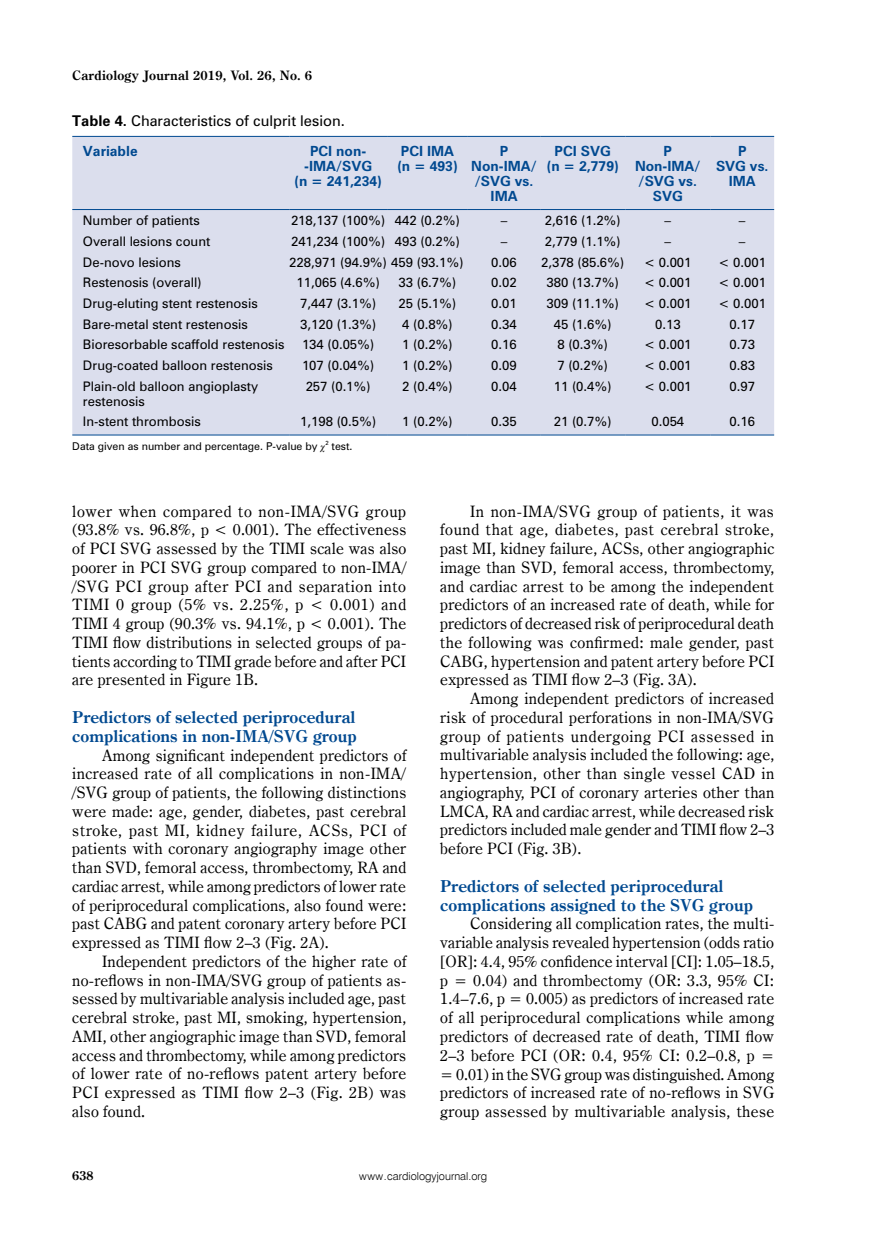
<style>
.page{position:relative;width:872px;height:1234px;background:#fff}
.page>*{position:absolute;margin:0;border:0;box-sizing:border-box;transform-origin:0 0}
.t1{font:700 16.5px/18.8px "Century Oldst EU";color:#004990}
.t2{font:15.75px/18.8px "Century Oldst EU";letter-spacing:.015em;color:#000;text-align:justify}
.t3{font:13.5px "Zurich PL";color:#000}
.t4{font:700 13.05px "Century Oldst EU";letter-spacing:.015em;color:#000}
.t5{font:700 12.75px/15px "Zurich PL";color:#004990;text-align:center}
.t6{font:700 12.75px "Century Oldst EU";color:#000}
.t7{font:12px/15px "Zurich PL";color:#000}
.t8{font:10.95px "Swis 721 Lt EU";color:#000}
.t9{font:9.75px "Zurich PL";color:#000}
.s1{font-weight:700}
</style>
<div class="page">
<div style="left:72px;top:137px;width:702px;height:297px;background:#dbdeed"></div>
<hr style="left:72px;top:434px;width:217px;height:1px;background:#004990">
<hr style="left:289px;top:434px;width:98px;height:1px;background:#004990">
<hr style="left:387px;top:434px;width:81px;height:1px;background:#004990">
<hr style="left:468px;top:434px;width:72px;height:1px;background:#004990">
<hr style="left:540px;top:434px;width:85px;height:1px;background:#004990">
<hr style="left:625px;top:434px;width:85px;height:1px;background:#004990">
<hr style="left:710px;top:434px;width:64px;height:1px;background:#004990">
<hr style="left:72px;top:136px;width:217px;height:1px;background:#004990">
<hr style="left:289px;top:136px;width:98px;height:1px;background:#004990">
<hr style="left:387px;top:136px;width:81px;height:1px;background:#004990">
<hr style="left:468px;top:136px;width:72px;height:1px;background:#004990">
<hr style="left:540px;top:136px;width:85px;height:1px;background:#004990">
<hr style="left:625px;top:136px;width:85px;height:1px;background:#004990">
<hr style="left:710px;top:136px;width:64px;height:1px;background:#004990">
<hr style="left:72px;top:209px;width:217px;height:1px;background:#004990">
<hr style="left:289px;top:209px;width:98px;height:1px;background:#004990">
<hr style="left:387px;top:209px;width:81px;height:1px;background:#004990">
<hr style="left:468px;top:209px;width:72px;height:1px;background:#004990">
<hr style="left:540px;top:209px;width:85px;height:1px;background:#004990">
<hr style="left:625px;top:209px;width:85px;height:1px;background:#004990">
<hr style="left:710px;top:209px;width:64px;height:1px;background:#004990">
<p class="t4" style="left:72px;top:67px;width:241px">Cardiology Journal 2019, Vol. 26, No. 6</p>
<p class="t3" style="left:72px;top:111px;width:274px"><span class="s1">Table 4.</span> Characteristics of culprit lesion.</p>
<p class="t5" style="left:83px;top:143px;width:56px">Variable</p>
<p class="t5" style="left:294px;top:143px;width:89px">PCI non--IMA/SVG<br>(n = 241,234)</p>
<p class="t5" style="left:397px;top:143px;width:62px;text-align:left">PCI IMA (n = 493)</p>
<p class="t5" style="left:471px;top:143px;width:67px">P<br>Non-IMA/ /SVG vs.<br>IMA</p>
<p class="t5" style="left:547px;top:143px;width:73px">PCI SVG (n = 2,779)</p>
<p class="t5" style="left:635px;top:143px;width:67px">P<br>Non-IMA/ /SVG vs.<br>SVG</p>
<p class="t5" style="left:716px;top:143px;width:54px">P<br>SVG vs.<br>IMA</p>
<p class="t7" style="left:83px;top:213px;width:118px">Number of patients</p>
<p class="t7" style="left:291px;top:213px;width:170px">218,137 (100%) 442 (0.2%)</p>
<p class="t7" style="left:501px;top:213px;width:8px">–</p>
<p class="t7" style="left:545px;top:213px;width:77px">2,616 (1.2%)</p>
<p class="t7" style="left:664px;top:213px;width:8px">–</p>
<p class="t7" style="left:739px;top:213px;width:8px">–</p>
<p class="t7" style="left:83px;top:233px;width:129px">Overall lesions count</p>
<p class="t7" style="left:291px;top:233px;width:170px">241,234 (100%) 493 (0.2%)</p>
<p class="t7" style="left:501px;top:233px;width:8px">–</p>
<p class="t7" style="left:545px;top:233px;width:77px">2,779 (1.1%)</p>
<p class="t7" style="left:664px;top:233px;width:8px">–</p>
<p class="t7" style="left:739px;top:233px;width:8px">–</p>
<p class="t7" style="left:83px;top:254px;width:100px">De-novo lesions</p>
<p class="t7" style="left:289px;top:254px;width:176px">228,971 (94.9%) 459 (93.1%)</p>
<p class="t7" style="left:491px;top:254px;width:27px">0.06</p>
<p class="t7" style="left:541px;top:254px;width:85px">2,378 (85.6%)</p>
<p class="t7" style="left:644px;top:254px;width:49px">&lt; 0.001</p>
<p class="t7" style="left:718px;top:254px;width:49px">&lt; 0.001</p>
<p class="t7" style="left:83px;top:275px;width:120px">Restenosis (overall)</p>
<p class="t7" style="left:296px;top:275px;width:85px">11,065 (4.6%)</p>
<p class="t7" style="left:398px;top:275px;width:59px">33 (6.7%)</p>
<p class="t7" style="left:491px;top:275px;width:27px">0.02</p>
<p class="t7" style="left:546px;top:275px;width:74px">380 (13.7%)</p>
<p class="t7" style="left:644px;top:275px;width:49px">&lt; 0.001</p>
<p class="t7" style="left:718px;top:275px;width:49px">&lt; 0.001</p>
<p class="t7" style="left:83px;top:295px;width:176px">Drug-eluting stent restenosis</p>
<p class="t7" style="left:300px;top:295px;width:77px">7,447 (3.1%)</p>
<p class="t7" style="left:398px;top:295px;width:59px">25 (5.1%)</p>
<p class="t7" style="left:491px;top:295px;width:27px">0.01</p>
<p class="t7" style="left:546px;top:295px;width:74px">309 (11.1%)</p>
<p class="t7" style="left:644px;top:295px;width:49px">&lt; 0.001</p>
<p class="t7" style="left:718px;top:295px;width:49px">&lt; 0.001</p>
<p class="t7" style="left:83px;top:316px;width:166px">Bare-metal stent restenosis</p>
<p class="t7" style="left:300px;top:316px;width:77px">3,120 (1.3%)</p>
<p class="t7" style="left:402px;top:316px;width:52px">4 (0.8%)</p>
<p class="t7" style="left:491px;top:316px;width:27px">0.34</p>
<p class="t7" style="left:554px;top:316px;width:59px">45 (1.6%)</p>
<p class="t7" style="left:655px;top:316px;width:27px">0.13</p>
<p class="t7" style="left:729px;top:316px;width:27px">0.17</p>
<p class="t7" style="left:83px;top:337px;width:203px">Bioresorbable scaffold restenosis</p>
<p class="t7" style="left:302px;top:337px;width:74px">134 (0.05%)</p>
<p class="t7" style="left:402px;top:337px;width:52px">1 (0.2%)</p>
<p class="t7" style="left:491px;top:337px;width:27px">0.16</p>
<p class="t7" style="left:557px;top:337px;width:52px">8 (0.3%)</p>
<p class="t7" style="left:644px;top:337px;width:49px">&lt; 0.001</p>
<p class="t7" style="left:729px;top:337px;width:27px">0.73</p>
<p class="t7" style="left:83px;top:357px;width:191px">Drug-coated balloon restenosis</p>
<p class="t7" style="left:302px;top:357px;width:74px">107 (0.04%)</p>
<p class="t7" style="left:402px;top:357px;width:52px">1 (0.2%)</p>
<p class="t7" style="left:491px;top:357px;width:27px">0.09</p>
<p class="t7" style="left:557px;top:357px;width:52px">7 (0.2%)</p>
<p class="t7" style="left:644px;top:357px;width:49px">&lt; 0.001</p>
<p class="t7" style="left:729px;top:357px;width:27px">0.83</p>
<p class="t7" style="left:83px;top:378px;width:177px">Plain-old balloon angioplasty restenosis</p>
<p class="t7" style="left:306px;top:378px;width:67px">257 (0.1%)</p>
<p class="t7" style="left:402px;top:378px;width:52px">2 (0.4%)</p>
<p class="t7" style="left:491px;top:378px;width:27px">0.04</p>
<p class="t7" style="left:554px;top:378px;width:59px">11 (0.4%)</p>
<p class="t7" style="left:644px;top:378px;width:49px">&lt; 0.001</p>
<p class="t7" style="left:729px;top:378px;width:27px">0.97</p>
<p class="t7" style="left:83px;top:414px;width:120px">In-stent thrombosis</p>
<p class="t7" style="left:300px;top:414px;width:77px">1,198 (0.5%)</p>
<p class="t7" style="left:402px;top:414px;width:52px">1 (0.2%)</p>
<p class="t7" style="left:491px;top:414px;width:27px">0.35</p>
<p class="t7" style="left:554px;top:414px;width:59px">21 (0.7%)</p>
<p class="t7" style="left:651px;top:414px;width:34px">0.054</p>
<p class="t7" style="left:729px;top:414px;width:27px">0.16</p>
<p class="t9" style="left:72px;top:439px;width:282px">Data given as number and percentage. P-value by <sup>2</sup> test.</p>
<p class="t2" style="left:72px;top:502px;width:335px">lower when compared to non-IMA/SVG group (93.8% vs. 96.8%, p &lt; 0.001). The effectiveness of PCI SVG assessed by the TIMI scale was also poorer in PCI SVG group compared to non-IMA/ /SVG PCI group after PCI and separation into TIMI 0 group (5% vs. 2.25%, p &lt; 0.001) and TIMI 4 group (90.3% vs. 94.1%, p &lt; 0.001). The TIMI flow distributions in selected groups of pa&shy;tients according to TIMI grade before and after PCI are presented in Figure 1B.</p>
<p class="t1" style="left:72px;top:708px;width:286px">Predictors of selected periprocedural complications in non-IMA/SVG group</p>
<p class="t2" style="left:72px;top:745px;width:336px;text-indent:30px">Among significant independent predictors of increased rate of all complications in non-IMA/ /SVG group of patients, the following distinctions were made: age, gender, diabetes, past cerebral stroke, past MI, kidney failure, ACSs, PCI of patients with coronary angiography image other than SVD, femoral access, thrombectomy, RA and cardiac arrest, while among predictors of lower rate of periprocedural complications, also found were: past CABG and patent coronary artery before PCI expressed as TIMI flow 2–3 (Fig. 2A).</p>
<p class="t2" style="left:72px;top:952px;width:335px;text-indent:30px">Independent predictors of the higher rate of no-reflows in non-IMA/SVG group of patients as&shy;sessed by multivariable analysis included age, past cerebral stroke, past MI, smoking, hypertension, AMI, other angiographic image than SVD, femoral access and thrombectomy, while among predictors of lower rate of no-reflows patent artery before PCI expressed as TIMI flow 2–3 (Fig. 2B) was also found.</p>
<p class="t2" style="left:440px;top:501px;width:335px;text-indent:30px">In non-IMA/SVG group of patients, it was found that age, diabetes, past cerebral stroke, past MI, kidney failure, ACSs, other angiographic image than SVD, femoral access, thrombectomy, and cardiac arrest to be among the independent predictors of an increased rate of death, while for predictors of decreased risk of periprocedural death the following was confirmed: male gender, past CABG, hypertension and patent artery before PCI expressed as TIMI flow 2–3 (Fig. 3A).</p>
<p class="t2" style="left:440px;top:689px;width:336px;text-indent:30px">Among independent predictors of increased risk of procedural perforations in non-IMA/SVG group of patients undergoing PCI assessed in multivariable analysis included the following: age, hypertension, other than single vessel CAD in angiography, PCI of coronary arteries other than LMCA, RA and cardiac arrest, while decreased risk predictors included male gender and TIMI flow 2–3 before PCI (Fig. 3B).</p>
<p class="t1" style="left:440px;top:877px;width:314px">Predictors of selected periprocedural complications assigned to the SVG group</p>
<p class="t2" style="left:440px;top:914px;width:335px;text-indent:30px">Considering all complication rates, the multi&shy;variable analysis revealed hypertension (odds ratio [OR]: 4.4, 95% confidence interval [CI]: 1.05–18.5, p = 0.04) and thrombectomy (OR: 3.3, 95% CI:<br>1.4–7.6, p = 0.005) as predictors of increased rate of all periprocedural complications while among predictors of decreased rate of death, TIMI flow 2–3 before PCI (OR: 0.4, 95% CI: 0.2–0.8, p = = 0.01) in the SVG group was distinguished. Among predictors of increased rate of no-reflows in SVG group assessed by multivariable analysis, these</p>
<p class="t6" style="left:72px;top:1167px;width:23px">638</p>
<p class="t8" style="left:359px;top:1169px;width:129px">www.cardiologyjournal.org</p>
</div>
